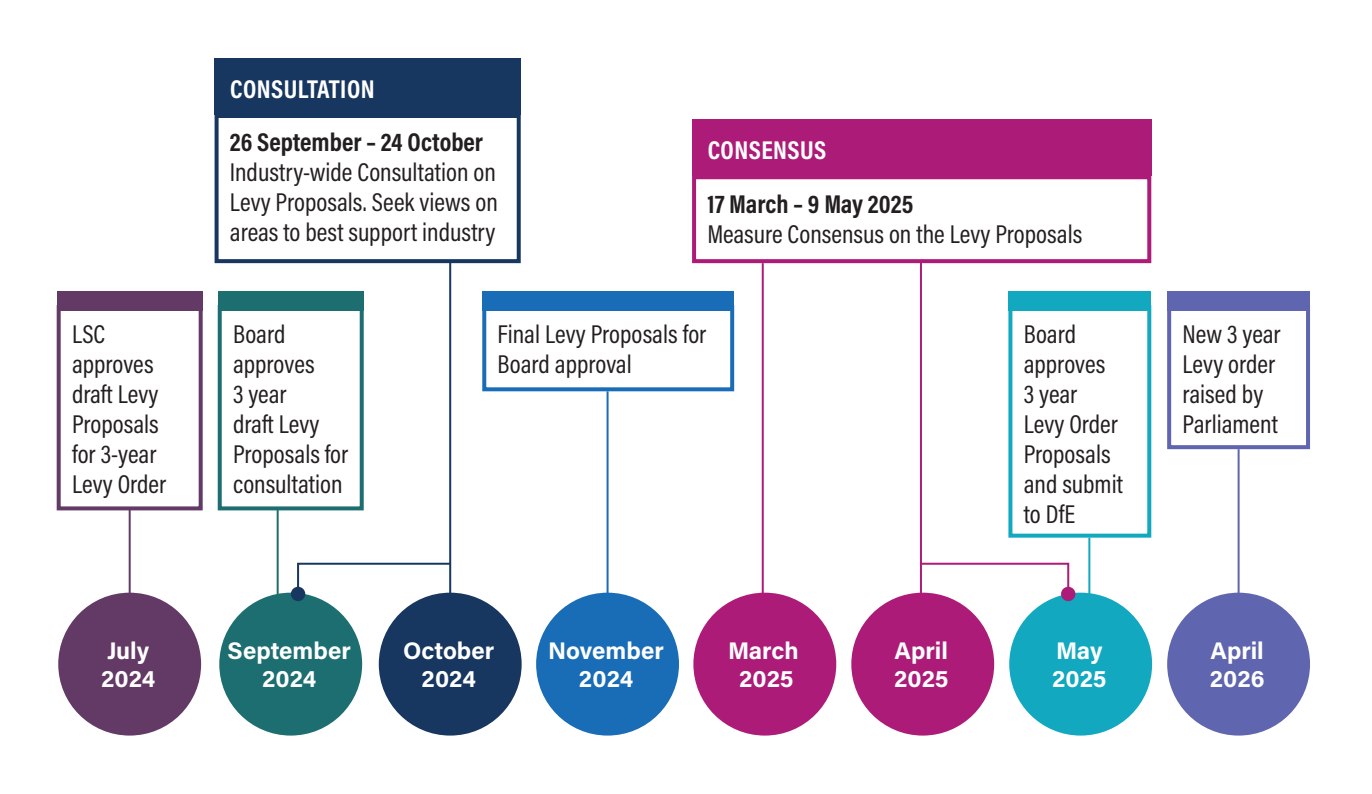
<style>
.page{position:relative;width:1372px;height:794px;background:#fff}
.page>*{position:absolute;margin:0;border:0;box-sizing:border-box;transform-origin:0 0}
.t1{font:26px/30px "Acumin Pro Cond";color:#231f20}
.t2{font:700 26px "Acumin Pro Cond";color:#231f20}
.t3{font:700 26px "Acumin Pro Cond";letter-spacing:.015em;color:#fff}
.t4{font:700 24px/28px "Acumin Pro";color:#fff;text-align:center}
</style>
<div class="page">
<div style="left:215px;top:58px;width:306px;height:57px;background:#173660"></div>
<div style="left:215px;top:114px;width:306px;height:149px;border:4px solid #173660"></div>
<div style="left:219px;top:592px;width:143px;height:143px;background:#1d6e70;border-radius:50%"></div>
<div style="left:218px;top:291px;width:146px;height:19px;background:#1d6e70"></div>
<div style="left:218px;top:305px;width:146px;height:205px;border:4px solid #1d6e70"></div>
<div style="left:58px;top:592px;width:143px;height:143px;background:#633966;border-radius:50%"></div>
<div style="left:57px;top:291px;width:146px;height:19px;background:#633966"></div>
<div style="left:57px;top:305px;width:146px;height:205px;border:4px solid #633966"></div>
<hr style="left:129px;top:508px;width:2px;height:93px;background:#633966">
<hr style="left:277px;top:508px;width:2px;height:93px;background:#1d6e70">
<svg style="left:296px;top:562px;width:156px;height:34px"></svg>
<div style="left:291px;top:587px;width:14px;height:14px;background:#173660;border-radius:50%"></div>
<div style="left:379px;top:592px;width:143px;height:143px;background:#173660;border-radius:50%"></div>
<hr style="left:449px;top:261px;width:2px;height:337px;background:#173660">
<div style="left:482px;top:291px;width:252px;height:19px;background:#196cb6"></div>
<div style="left:482px;top:305px;width:252px;height:86px;border:4px solid #196cb6"></div>
<div style="left:536px;top:592px;width:143px;height:143px;background:#196cb6;border-radius:50%"></div>
<hr style="left:607px;top:391px;width:2px;height:210px;background:#196cb6">
<div style="left:692px;top:119px;width:459px;height:57px;background:#ad1b78"></div>
<div style="left:692px;top:175px;width:459px;height:88px;border:4px solid #ad1b78"></div>
<div style="left:693px;top:592px;width:143px;height:143px;background:#ad1b78;border-radius:50%"></div>
<div style="left:851px;top:592px;width:143px;height:143px;background:#ad1b78;border-radius:50%"></div>
<div style="left:1009px;top:592px;width:143px;height:143px;background:#12a8bf;border-radius:50%"></div>
<div style="left:1008px;top:291px;width:143px;height:19px;background:#12a8bf"></div>
<div style="left:1008px;top:305px;width:143px;height:232px;border:4px solid #12a8bf"></div>
<div style="left:1167px;top:291px;width:143px;height:19px;background:#5f65ae"></div>
<div style="left:1167px;top:305px;width:143px;height:144px;border:4px solid #5f65ae"></div>
<hr style="left:762px;top:263px;width:2px;height:338px;background:#ad1b78">
<svg style="left:919px;top:562px;width:151px;height:34px"></svg>
<div style="left:1061px;top:587px;width:14px;height:14px;background:#ad1b78;border-radius:50%"></div>
<hr style="left:920px;top:261px;width:2px;height:337px;background:#ad1b78">
<hr style="left:1088px;top:537px;width:2px;height:64px;background:#12a8bf">
<div style="left:1167px;top:592px;width:143px;height:143px;background:#5f65ae;border-radius:50%"></div>
<hr style="left:1238px;top:449px;width:2px;height:152px;background:#5f65ae">
<p class="t1" style="left:72px;top:318px;width:96px">LSC approves draft Levy<br>Proposals for 3-year<br>Levy Order</p>
<p class="t4" style="left:101px;top:635px;width:56px;text-align:left">July<br>2024</p>
<p class="t3" style="left:230px;top:72px;width:146px">CONSULTATION</p>
<p class="t2" style="left:230px;top:125px;width:255px">26 September – 24 October</p>
<p class="t1" style="left:230px;top:157px;width:269px;text-align:justify">Industry-wide Consultation on Levy Proposals. Seek views on areas to best support industry</p>
<p class="t3" style="left:708px;top:133px;width:120px">CONSENSUS</p>
<p class="t2" style="left:707px;top:186px;width:207px">17 March – 9 May 2025</p>
<p class="t1" style="left:707px;top:218px;width:376px">Measure Consensus on the Levy Proposals</p>
<p class="t1" style="left:233px;top:318px;width:117px">Board approves<br>3 year<br>draft Levy<br>Proposals for consultation</p>
<p class="t4" style="left:228px;top:635px;width:125px">September<br>2024</p>
<p class="t1" style="left:498px;top:318px;width:210px">Final Levy Proposals for<br>Board approval</p>
<p class="t1" style="left:1024px;top:318px;width:101px">Board approves<br>3 year<br>Levy Order<br>Proposals and submit to DfE</p>
<p class="t1" style="left:1182px;top:318px;width:100px">New 3 year<br>Levy order raised by<br>Parliament</p>
<p class="t4" style="left:403px;top:635px;width:93px">October<br>2024</p>
<p class="t4" style="left:548px;top:635px;width:117px">November<br>2024</p>
<p class="t4" style="left:728px;top:635px;width:72px">March<br>2025</p>
<p class="t4" style="left:894px;top:635px;width:56px;text-align:left">April<br>2025</p>
<p class="t4" style="left:1052px;top:635px;width:56px;text-align:left">May<br>2025</p>
<p class="t4" style="left:1210px;top:635px;width:56px;text-align:left">April<br>2026</p>
</div>
